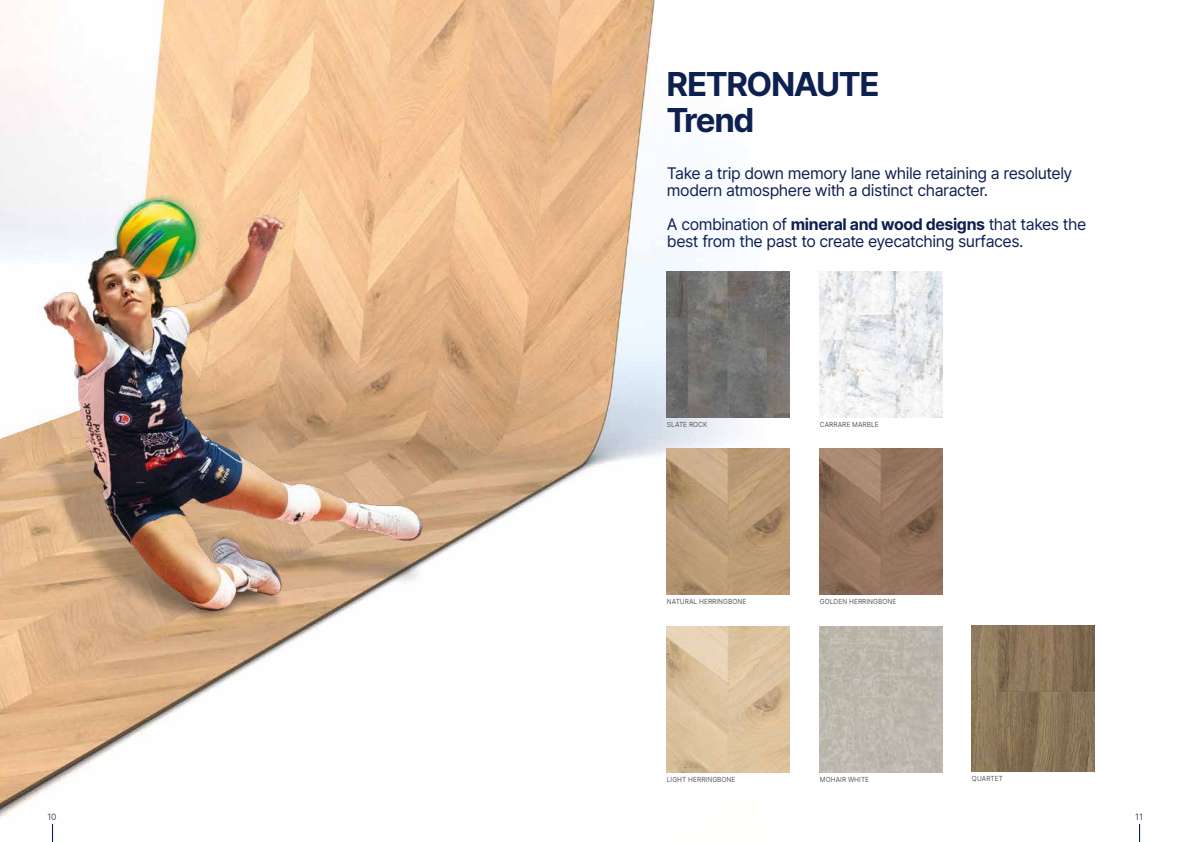
<style>
.page{position:relative;width:1191px;height:842px;background:#fff}
.page>*{position:absolute;margin:0;border:0;box-sizing:border-box;transform-origin:0 0}
.t1{font:700 33px/36px "Inter";letter-spacing:-.045em;color:#0e2050}
.t2{font:16px/17px "Inter";letter-spacing:-.03em;color:#0e2050}
.t3{font:300 8.7px "Inter";color:#0e2050}
.t4{font:7px "Inter";letter-spacing:.01em;color:#575756;scale:.93 1}
.s1{font-weight:700}
</style>
<div class="page">
<img style="left:0;top:0;width:840px;height:842px">
<img style="left:0;top:63px;width:528px;height:752px">
<svg style="left:52px;top:824px;width:1px;height:18px"></svg>
<svg style="left:1139px;top:824px;width:1px;height:18px"></svg>
<img style="left:667px;top:448px;width:122px;height:146px">
<img style="left:820px;top:272px;width:122px;height:146px">
<img style="left:972px;top:625px;width:122px;height:146px">
<img style="left:820px;top:448px;width:122px;height:146px">
<img style="left:820px;top:626px;width:122px;height:146px">
<img style="left:667px;top:272px;width:122px;height:146px">
<img style="left:667px;top:626px;width:122px;height:146px">
<h1 class="t1" style="left:666px;top:65px;width:215px">RETRONAUTE<br>Trend</h1>
<p class="t2" style="left:667px;top:165px;width:407px">Take a trip down memory lane while retaining a resolutely modern atmosphere with a distinct character.</p>
<p class="t2" style="left:667px;top:216px;width:421px">A combination of <span class="s1">mineral and wood designs</span> that takes the best from the past to create eyecatching surfaces.</p>
<p class="t4" style="left:667px;top:419px;width:45px">SLATE ROCK</p>
<p class="t4" style="left:820px;top:419px;width:65px">CARRARE MARBLE</p>
<p class="t4" style="left:667px;top:596px;width:87px">NATURAL HERRINGBONE</p>
<p class="t4" style="left:820px;top:596px;width:84px">GOLDEN HERRINGBONE</p>
<p class="t4" style="left:667px;top:775px;width:75px">LIGHT HERRINGBONE</p>
<p class="t4" style="left:820px;top:775px;width:54px">MOHAIR WHITE</p>
<p class="t4" style="left:972px;top:773px;width:35px">QUARTET</p>
<p class="t3" style="left:47px;top:810px;width:11px">10</p>
<p class="t3" style="left:1135px;top:810px;width:9px">11</p>
</div>
